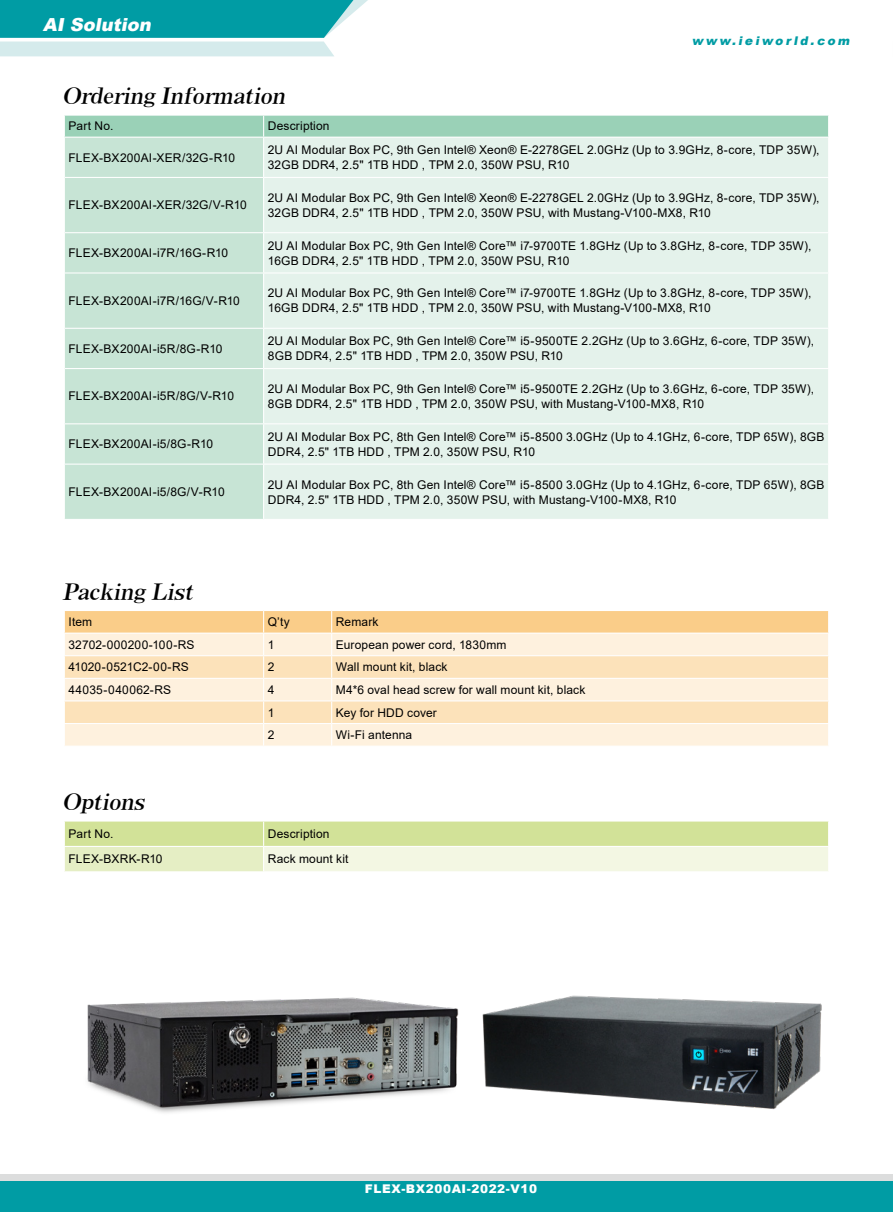
<style>
.page{position:relative;width:893px;height:1212px;background:#fff}
.page>*{position:absolute;margin:0;border:0;box-sizing:border-box;transform-origin:0 0}
.t1{font:italic 21px "AR Roman 1 Heavy Euro";color:#000}
.t2{font:italic 900 18px "Arial";color:#fff}
.t3{font:12px/15px "Arial";letter-spacing:.015em;color:#000}
.t4{font:900 12px "Arial";letter-spacing:.05em;color:#fff}
.t5{font:italic 900 12px "Arial";color:#009ca4}
</style>
<div class="page">
<div style="left:0;top:1174px;width:893px;height:38px;background:#dcdddd"></div>
<div style="left:0;top:1181px;width:893px;height:31px;background:#009ca4"></div>
<svg style="left:0;top:0;width:368px;height:56px;background:#56bcc1"></svg>
<svg style="left:64px;top:821px;width:765px;height:50px;background:#e1ecbc"></svg>
<svg style="left:64px;top:610px;width:765px;height:136px;background:#fce7c6"></svg>
<div style="left:65px;top:138px;width:198px;height:381px;background:#c7e4d5"></div>
<div style="left:264px;top:138px;width:564px;height:381px;background:#e4f2eb"></div>
<hr style="left:264px;top:177px;width:565px;height:1px;background:#fff">
<hr style="left:264px;top:232px;width:565px;height:1px;background:#fff">
<hr style="left:264px;top:272px;width:565px;height:1px;background:#fff">
<hr style="left:264px;top:328px;width:565px;height:1px;background:#fff">
<hr style="left:264px;top:368px;width:565px;height:1px;background:#fff">
<hr style="left:264px;top:423px;width:565px;height:1px;background:#fff">
<hr style="left:264px;top:464px;width:565px;height:1px;background:#fff">
<svg style="left:64px;top:115px;width:765px;height:22px;background:#9fd3ba"></svg>
<hr style="left:65px;top:177px;width:199px;height:1px;background:#fff">
<hr style="left:65px;top:232px;width:199px;height:1px;background:#fff">
<hr style="left:65px;top:272px;width:199px;height:1px;background:#fff">
<hr style="left:65px;top:328px;width:199px;height:1px;background:#fff">
<hr style="left:65px;top:368px;width:199px;height:1px;background:#fff">
<hr style="left:65px;top:423px;width:199px;height:1px;background:#fff">
<hr style="left:65px;top:464px;width:199px;height:1px;background:#fff">
<img style="left:87px;top:997px;width:372px;height:116px">
<img style="left:482px;top:995px;width:340px;height:115px">
<h2 class="t2" style="left:43px;top:12px;width:114px">AI Solution</h2>
<p class="t5" style="left:692px;top:32px;width:162px">www.ieiworld.com</p>
<h1 class="t1" style="left:62px;top:85px;width:229px">Ordering Information</h1>
<p class="t3" style="left:69px;top:119px;width:46px">Part No.</p>
<p class="t3" style="left:268px;top:119px;width:63px">Description</p>
<p class="t3" style="left:69px;top:150px;width:168px">FLEX-BX200AI-XER/32G-R10</p>
<p class="t3" style="left:268px;top:142px;width:553px">2U AI Modular Box PC, 9th Gen Intel® Xeon® E-2278GEL 2.0GHz (Up to 3.9GHz, 8-core, TDP 35W),<br>32GB DDR4, 2.5" 1TB HDD , TPM 2.0, 350W PSU, R10</p>
<p class="t3" style="left:69px;top:198px;width:180px">FLEX-BX200AI-XER/32G/V-R10</p>
<p class="t3" style="left:268px;top:190px;width:553px">2U AI Modular Box PC, 9th Gen Intel® Xeon® E-2278GEL 2.0GHz (Up to 3.9GHz, 8-core, TDP 35W),<br>32GB DDR4, 2.5" 1TB HDD , TPM 2.0, 350W PSU, with Mustang-V100-MX8, R10</p>
<p class="t3" style="left:69px;top:245px;width:161px">FLEX-BX200AI-i7R/16G-R10</p>
<p class="t3" style="left:268px;top:238px;width:545px">2U AI Modular Box PC, 9th Gen Intel® Core™ i7-9700TE 1.8GHz (Up to 3.8GHz, 8-core, TDP 35W),<br>16GB DDR4, 2.5" 1TB HDD , TPM 2.0, 350W PSU, R10</p>
<p class="t3" style="left:69px;top:293px;width:173px">FLEX-BX200AI-i7R/16G/V-R10</p>
<p class="t3" style="left:268px;top:286px;width:545px">2U AI Modular Box PC, 9th Gen Intel® Core™ i7-9700TE 1.8GHz (Up to 3.8GHz, 8-core, TDP 35W),<br>16GB DDR4, 2.5" 1TB HDD , TPM 2.0, 350W PSU, with Mustang-V100-MX8, R10</p>
<p class="t3" style="left:69px;top:341px;width:155px">FLEX-BX200AI-i5R/8G-R10</p>
<p class="t3" style="left:268px;top:333px;width:548px">2U AI Modular Box PC, 9th Gen Intel® Core™ i5-9500TE 2.2GHz (Up to 3.6GHz, 6-core, TDP 35W),<br>8GB DDR4, 2.5" 1TB HDD , TPM 2.0, 350W PSU, R10</p>
<p class="t3" style="left:69px;top:389px;width:167px">FLEX-BX200AI-i5R/8G/V-R10</p>
<p class="t3" style="left:268px;top:381px;width:548px">2U AI Modular Box PC, 9th Gen Intel® Core™ i5-9500TE 2.2GHz (Up to 3.6GHz, 6-core, TDP 35W),<br>8GB DDR4, 2.5" 1TB HDD , TPM 2.0, 350W PSU, with Mustang-V100-MX8, R10</p>
<p class="t3" style="left:69px;top:436px;width:146px">FLEX-BX200AI-i5/8G-R10</p>
<p class="t3" style="left:268px;top:429px;width:558px">2U AI Modular Box PC, 8th Gen Intel® Core™ i5-8500 3.0GHz (Up to 4.1GHz, 6-core, TDP 65W), 8GB<br>DDR4, 2.5" 1TB HDD , TPM 2.0, 350W PSU, R10</p>
<p class="t3" style="left:69px;top:484px;width:158px">FLEX-BX200AI-i5/8G/V-R10</p>
<p class="t3" style="left:268px;top:477px;width:558px">2U AI Modular Box PC, 8th Gen Intel® Core™ i5-8500 3.0GHz (Up to 4.1GHz, 6-core, TDP 65W), 8GB<br>DDR4, 2.5" 1TB HDD , TPM 2.0, 350W PSU, with Mustang-V100-MX8, R10</p>
<h1 class="t1" style="left:62px;top:580px;width:136px">Packing List</h1>
<p class="t3" style="left:69px;top:614px;width:25px">Item</p>
<p class="t3" style="left:268px;top:614px;width:23px">Q’ty</p>
<p class="t3" style="left:336px;top:614px;width:44px">Remark</p>
<p class="t3" style="left:69px;top:637px;width:128px">32702-000200-100-RS</p>
<p class="t3" style="left:268px;top:637px;width:8px">1</p>
<p class="t3" style="left:336px;top:637px;width:172px">European power cord, 1830mm</p>
<p class="t3" style="left:69px;top:659px;width:122px">41020-0521C2-00-RS</p>
<p class="t3" style="left:268px;top:659px;width:8px">2</p>
<p class="t3" style="left:336px;top:659px;width:113px">Wall mount kit, black</p>
<p class="t3" style="left:69px;top:682px;width:104px">44035-040062-RS</p>
<p class="t3" style="left:268px;top:682px;width:8px">4</p>
<p class="t3" style="left:336px;top:682px;width:251px">M4*6 oval head screw for wall mount kit, black</p>
<p class="t3" style="left:268px;top:705px;width:8px">1</p>
<p class="t3" style="left:336px;top:705px;width:103px">Key for HDD cover</p>
<p class="t3" style="left:268px;top:727px;width:8px">2</p>
<p class="t3" style="left:336px;top:727px;width:78px">Wi-Fi antenna</p>
<h1 class="t1" style="left:62px;top:791px;width:88px">Options</h1>
<p class="t3" style="left:69px;top:826px;width:46px">Part No.</p>
<p class="t3" style="left:268px;top:826px;width:63px">Description</p>
<p class="t3" style="left:69px;top:851px;width:96px">FLEX-BXRK-R10</p>
<p class="t3" style="left:268px;top:851px;width:82px">Rack mount kit</p>
<p class="t4" style="left:365px;top:1180px;width:174px">FLEX-BX200AI-2022-V10</p>
</div>
